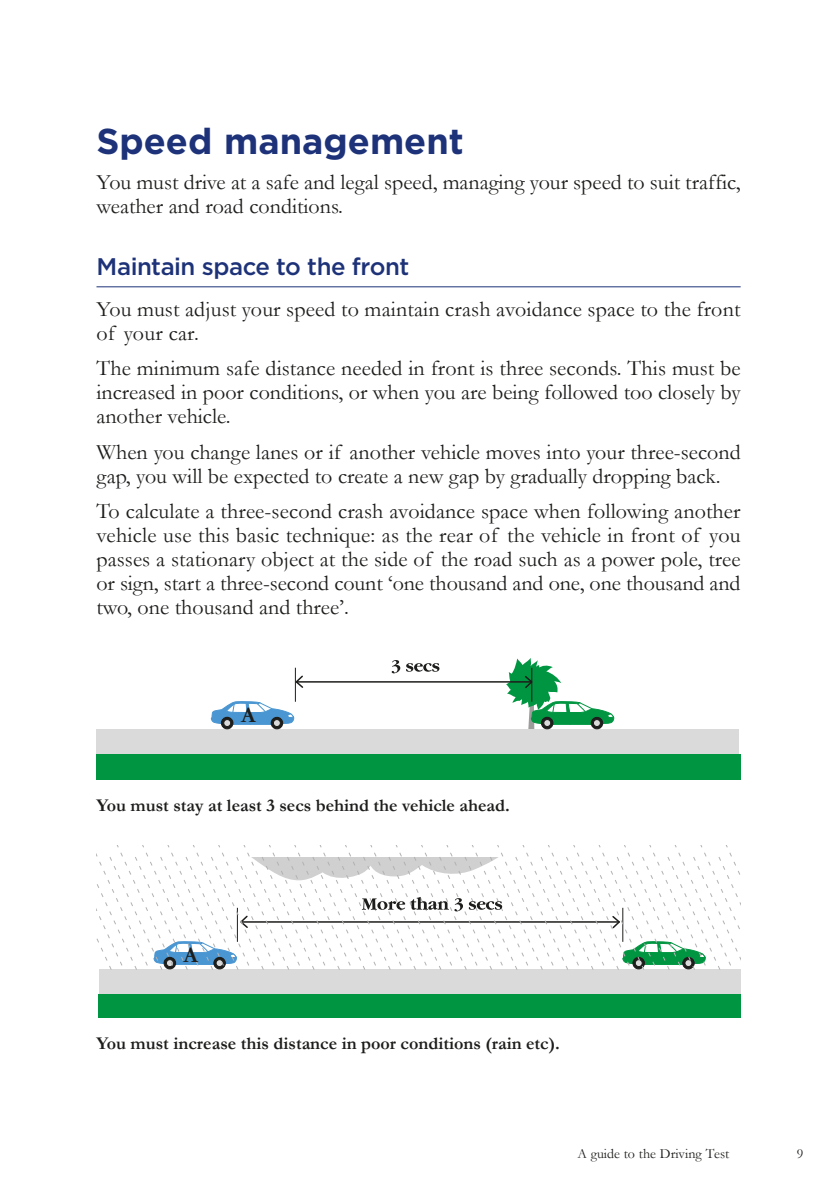
<style>
.page{position:relative;width:840px;height:1191px;background:#fff}
.page>*{position:absolute;margin:0;border:0;box-sizing:border-box;transform-origin:0 0}
.Head_A{font:700 36px "Gotham";color:#1d3278}
.TfNSW_Heading_3{font:500 24px "Gotham";letter-spacing:-.02em;color:#1d3278}
.Body_Text{font:22px/24px "Garamond";color:#1d1d1b}
.t1{font:700 22px "Garamond";color:#1d1d1b}
.t2{font:700 18px "Garamond";color:#1d1d1b}
.t3{font:14px "Garamond";color:#1d1d1b}
</style>
<div class="page">
<hr style="left:96px;top:286px;width:644px;height:1px;background:#1d3278">
<svg style="left:391px;top:660px;width:9px;height:13px"></svg>
<svg style="left:406px;top:663px;width:33px;height:8px"></svg>
<svg style="left:294px;top:674px;width:10px;height:15px"></svg>
<hr style="left:297px;top:681px;width:233px;height:1px;background:#1d1d1b">
<hr style="left:295px;top:667px;width:1px;height:34px;background:#1d1d1b">
<div style="left:96px;top:729px;width:643px;height:51px;background:#dadada"></div>
<div style="left:96px;top:754px;width:644px;height:26px;background:#009641"></div>
<div style="left:221px;top:717px;width:12px;height:12px;background:#1d1d1b;border-radius:50%"></div>
<div style="left:221px;top:717px;width:12px;height:12px;border:1px solid #1d1d1b;border-radius:50%"></div>
<div style="left:271px;top:717px;width:11px;height:12px;background:#1d1d1b;border-radius:50%"></div>
<div style="left:271px;top:717px;width:12px;height:12px;border:1px solid #1d1d1b;border-radius:50%"></div>
<div style="left:223px;top:719px;width:8px;height:7px;border:1px solid #1d1d1b;border-radius:50%"></div>
<div style="left:273px;top:719px;width:7px;height:7px;border:1px solid #1d1d1b;border-radius:50%"></div>
<svg style="left:210px;top:701px;width:84px;height:24px"></svg>
<svg style="left:506px;top:658px;width:108px;height:72px"></svg>
<svg style="left:541px;top:717px;width:11px;height:12px"></svg>
<div style="left:541px;top:717px;width:12px;height:12px;border:1px solid #1d1d1b;border-radius:50%"></div>
<div style="left:591px;top:717px;width:11px;height:12px;background:#1d1d1b;border-radius:50%"></div>
<div style="left:590px;top:717px;width:12px;height:12px;border:1px solid #1d1d1b;border-radius:50%"></div>
<div style="left:543px;top:719px;width:7px;height:7px;background:#dadada;border-radius:50%"></div>
<div style="left:543px;top:719px;width:7px;height:7px;border:1px solid #1d1d1b;border-radius:50%"></div>
<div style="left:593px;top:719px;width:7px;height:7px;background:#dadada;border-radius:50%"></div>
<div style="left:593px;top:719px;width:7px;height:7px;border:1px solid #1d1d1b;border-radius:50%"></div>
<div style="left:99px;top:969px;width:641px;height:48px;background:#dadada"></div>
<div style="left:98px;top:994px;width:642px;height:23px;background:#009641"></div>
<svg style="left:96px;top:846px;width:644px;height:124px"></svg>
<p class="Head_A" style="left:96px;top:117px;width:368px">Speed management</p>
<p class="Body_Text" style="left:96px;top:169px;width:645px">You must drive at a safe and legal speed, managing your speed to suit traffic, weather and road conditions.</p>
<h3 class="TfNSW_Heading_3" style="left:96px;top:251px;width:314px">Maintain space to the front</h3>
<p class="Body_Text" style="left:96px;top:296px;width:645px">You must adjust your speed to maintain crash avoidance space to the front of your car.</p>
<p class="Body_Text" style="left:96px;top:356px;width:645px;text-align:justify">The minimum safe distance needed in front is three seconds. This must be increased in poor conditions, or when you are being followed too closely by another vehicle.</p>
<p class="Body_Text" style="left:96px;top:439px;width:645px">When you change lanes or if another vehicle moves into your three-second gap, you will be expected to create a new gap by gradually dropping back.</p>
<p class="Body_Text" style="left:96px;top:498px;width:645px;text-align:justify">To calculate a three-second crash avoidance space when following another vehicle use this basic technique: as the rear of the vehicle in front of you passes a stationary object at the side of the road such as a power pole, tree or sign, start a three-second count ‘one thousand and one, one thousand and two, one thousand and three’.</p>
<p class="t1" style="left:241px;top:700px;width:16px">A</p>
<p class="t2" style="left:96px;top:793px;width:414px">You must stay at least 3 secs behind the vehicle ahead.</p>
<p class="t1" style="left:183px;top:940px;width:16px">A</p>
<p class="t2" style="left:96px;top:1031px;width:464px">You must increase this distance in poor conditions (rain etc).</p>
<p class="t3" style="left:577px;top:1143px;width:153px">A guide to the Driving Test</p>
<p class="t3" style="left:796px;top:1143px;width:8px">9</p>
</div>
